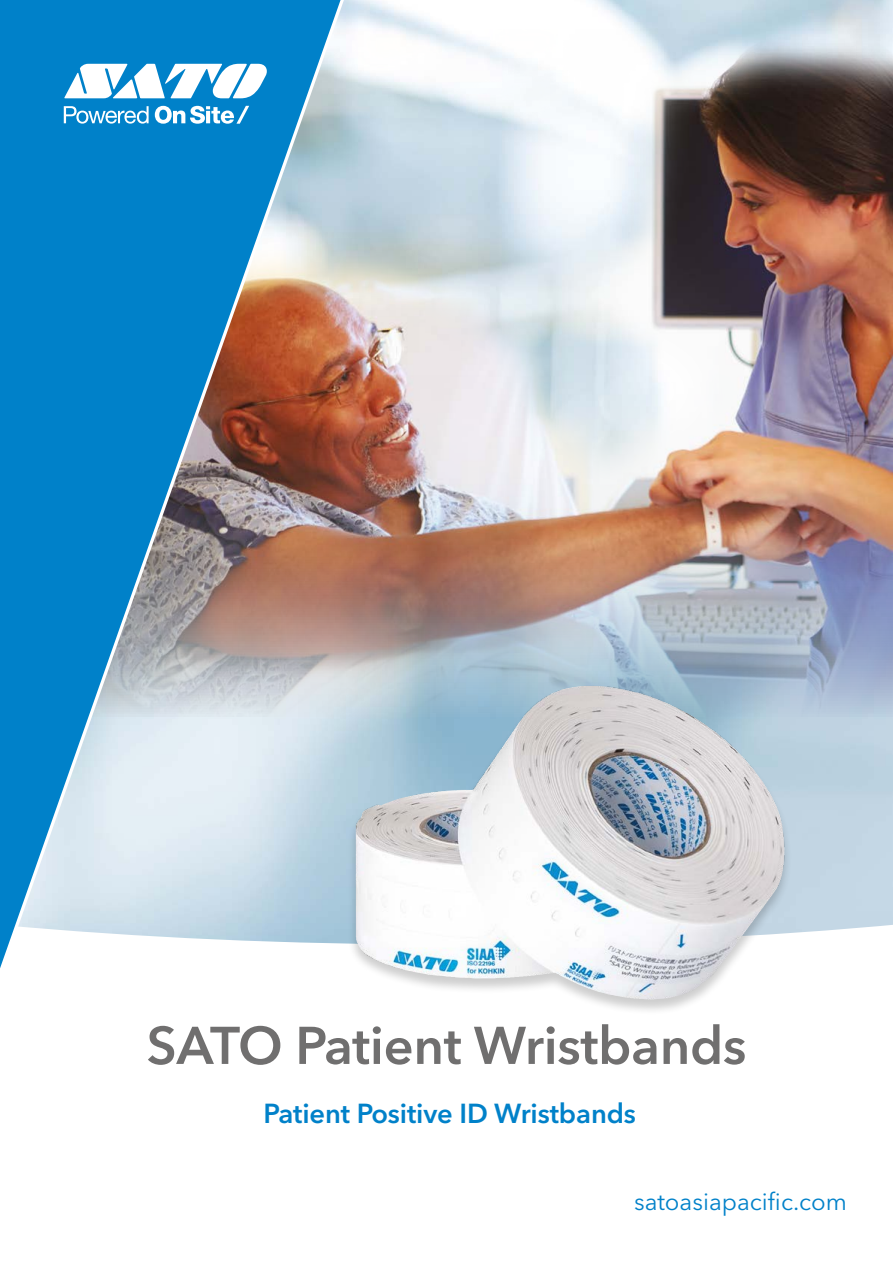
<style>
.page{position:relative;width:893px;height:1263px;background:#fff}
.page>*{position:absolute;margin:0;border:0;box-sizing:border-box;transform-origin:0 0}
.t1{font:600 52.5px "Avenir Next LT Pro";letter-spacing:-.005em;color:#706f6f}
.t2{font:600 27.3px "Avenir Next LT Pro";letter-spacing:-.005em;color:#0081c9}
.t3{font:24px "Avenir Next LT Pro";color:#0081c9}
</style>
<div class="page">
<img style="left:357px;top:30px;width:536px;height:686px">
<svg style="left:0;top:0;width:357px;height:968px;background:#679ebf"></svg>
<svg style="left:64px;top:106px;width:85px;height:18px"></svg>
<svg style="left:155px;top:106px;width:94px;height:18px"></svg>
<svg style="left:64px;top:64px;width:203px;height:34px"></svg>
<div style="left:348px;top:686px;width:444px;height:330px;background:#000;opacity:.2"></div>
<img style="left:476px;top:685px;width:117px;height:98px">
<h1 class="t1" style="left:147px;top:1014px;width:601px">SATO Patient Wristbands</h1>
<p class="t2" style="left:264px;top:1097px;width:374px">Patient Positive ID Wristbands</p>
<p class="t3" style="left:634px;top:1187px;width:214px">satoasiapacific.com</p>
</div>
